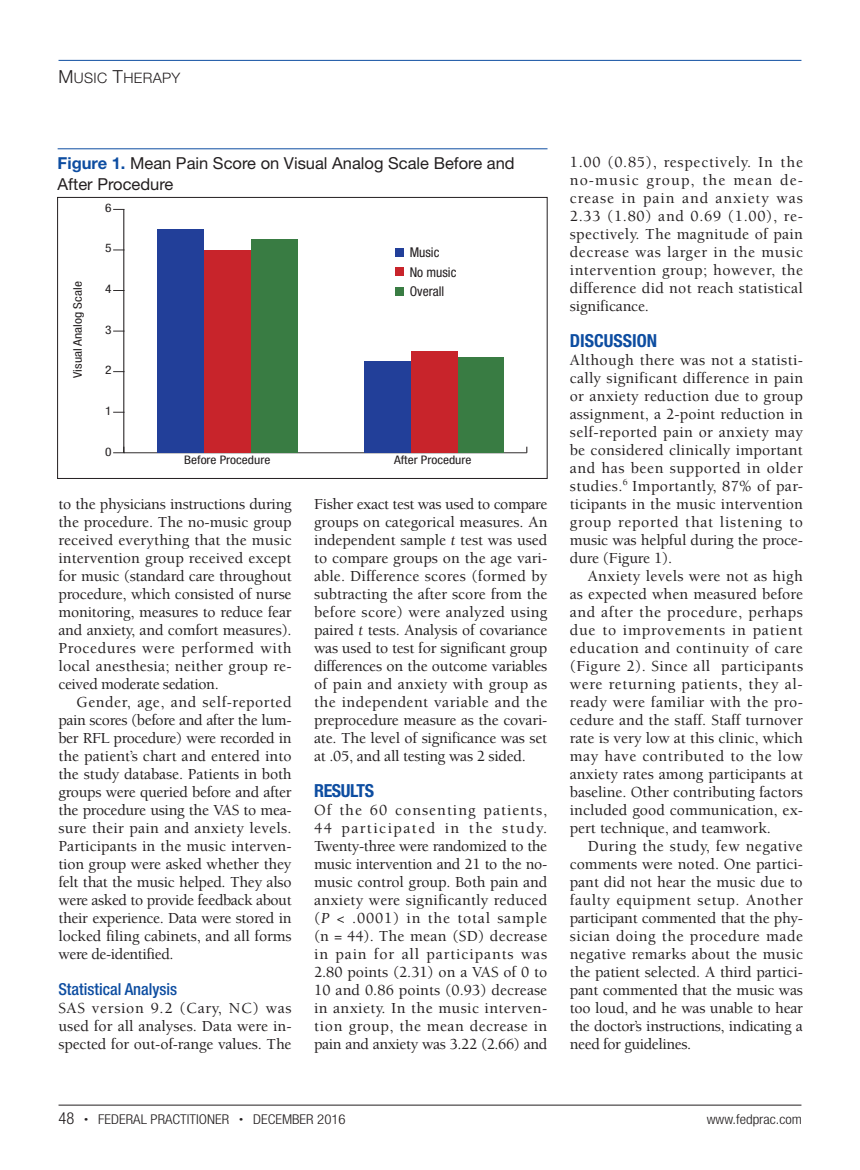
<style>
.page{position:relative;width:860px;height:1170px;background:#fff}
.page>*{position:absolute;margin:0;border:0;box-sizing:border-box;transform-origin:0 0}
.t1{font:700 condensed 18px "Helvetica Neue LT Std";color:#0d4da1}
.t2{font:700 condensed 18px "Helvetica Neue LT Std";letter-spacing:-.025em;color:#0d4da1}
.t3{font:16.5px/21px "Helvetica Neue LT Std";color:#231f20}
.t4{font:500 condensed 16.5px "Helvetica Neue LT Std";color:#0d4da1}
.t5{font:500 15.75px/18px "Berkeley Std";letter-spacing:-.01em;color:#231f20;text-align:justify}
.t6{font:14.4px "Helvetica Neue LT Std Lt SC800";letter-spacing:.025em;color:#231f20}
.t7{font:300 condensed 13.5px "Helvetica Neue LT Std";color:#231f20;scale:1.1 1}
.t8{font:condensed 13.5px/19.5px "Helvetica Neue LT Std";color:#231f20}
.t9{font:condensed 11.85px "Helvetica Neue LT Std";color:#231f20;scale:1.14 1}
.s1{font-size:18px}
.s2{font-weight:700;color:#0d4da1}
.s3{font-weight:400;font-style:italic}
.s4{font-size:16.5px}
.s5{font-size:7.5px}
</style>
<div class="page">
<hr style="left:58px;top:60px;width:743px;height:1px;background:#0d4da1">
<hr style="left:58px;top:1105px;width:743px;height:1px;background:#231f20">
<div style="left:395px;top:249px;width:8px;height:8px;background:#223f99"></div>
<div style="left:395px;top:287px;width:8px;height:9px;background:#397c43"></div>
<div style="left:395px;top:267px;width:8px;height:8px;background:#c8242b"></div>
<hr style="left:58px;top:148px;width:489px;height:1px;background:#0d4da1">
<hr style="left:124px;top:452px;width:403px;height:1px;background:#231f20">
<hr style="left:123px;top:209px;width:1px;height:244px;background:#231f20">
<svg style="left:113px;top:447px;width:11px;height:6px"></svg>
<div style="left:457px;top:357px;width:47px;height:96px;background:#397c43"></div>
<div style="left:411px;top:351px;width:46px;height:102px;background:#c8242b"></div>
<div style="left:364px;top:362px;width:47px;height:91px;background:#223f99"></div>
<div style="left:251px;top:240px;width:46px;height:213px;background:#397c43"></div>
<div style="left:204px;top:250px;width:47px;height:203px;background:#c8242b"></div>
<div style="left:158px;top:230px;width:46px;height:223px;background:#223f99"></div>
<div style="left:57px;top:197px;width:490px;height:282px;border:1px solid #231f20"></div>
<p class="t6" style="left:58px;top:69px;width:123px"><span class="s1">M</span>USIC <span class="s1">T</span>HERAPY</p>
<p class="t3" style="left:58px;top:152px;width:458px"><span class="s2">Figure 1.</span> Mean Pain Score on Visual Analog Scale Before and<br>After Procedure</p>
<p class="t9" style="left:105px;top:201px;width:7px">6</p>
<p class="t9" style="left:105px;top:241px;width:7px">5</p>
<p class="t9" style="left:105px;top:282px;width:7px">4</p>
<p class="t9" style="left:105px;top:323px;width:7px">3</p>
<p class="t9" style="left:105px;top:363px;width:7px">2</p>
<p class="t9" style="left:105px;top:404px;width:7px">1</p>
<p class="t9" style="left:105px;top:445px;width:7px">0</p>
<p class="t9" style="left:184px;top:452px;width:77px">Before Procedure</p>
<p class="t9" style="left:394px;top:452px;width:69px">After Procedure</p>
<p class="t8" style="left:410px;top:243px;width:48px">Music<br>No music<br>Overall</p>
<p class="t9" style="left:71px;top:378px;width:86px;rotate:-90deg">Visual Analog Scale</p>
<p class="t5" style="left:58px;top:495px;width:235px">to the physicians instructions during the procedure. The no-music group received everything that the music intervention group received except for music (standard care throughout procedure, which consisted of nurse monitoring, measures to reduce fear and anxiety, and comfort measures).<br>Procedures were performed with local anesthesia; neither group re&shy;ceived moderate sedation.</p>
<p class="t5" style="left:58px;top:693px;width:235px;text-indent:18px">Gender, age, and self-reported pain scores (before and after the lum&shy;ber RFL procedure) were recorded in the patient’s chart and entered into the study database. Patients in both groups were queried before and after the procedure using the VAS to mea&shy;sure their pain and anxiety levels.<br>Participants in the music interven&shy;tion group were asked whether they felt that the music helped. They also were asked to provide feedback about their experience. Data were stored in locked filing cabinets, and all forms were de-identified.</p>
<p class="t4" style="left:58px;top:979px;width:120px">Statistical Analysis</p>
<p class="t5" style="left:58px;top:999px;width:235px">SAS version 9.2 (Cary, NC) was used for all analyses. Data were in&shy;spected for out-of-range values. The</p>
<p class="t5" style="left:314px;top:495px;width:235px">Fisher exact test was used to compare groups on categorical measures. An independent sample <span class="s3">t</span> test was used to compare groups on the age vari&shy;able. Difference scores (formed by subtracting the after score from the before score) were analyzed using paired <span class="s3">t</span> tests. Analysis of covariance was used to test for significant group differences on the outcome variables of pain and anxiety with group as the independent variable and the preprocedure measure as the covari&shy;ate. The level of significance was set at .05, and all testing was 2 sided.</p>
<p class="t2" style="left:314px;top:779px;width:61px">RESULTS</p>
<p class="t5" style="left:314px;top:801px;width:235px">Of the 60 consenting patients, 44 participated in the study.<br>Twenty-three were randomized to the music intervention and 21 to the no&shy;music control group. Both pain and anxiety were significantly reduced (<span class="s3">P</span> &lt; .0001) in the total sample (n = 44). The mean (SD) decrease in pain for all participants was 2.80 points (2.31) on a VAS of 0 to 10 and 0.86 points (0.93) decrease in anxiety. In the music interven&shy;tion group, the mean decrease in pain and anxiety was 3.22 (2.66) and</p>
<p class="t5" style="left:570px;top:153px;width:235px">1.00 (0.85), respectively. In the no-music group, the mean de&shy;crease in pain and anxiety was 2.33 (1.80) and 0.69 (1.00), re&shy;spectively. The magnitude of pain decrease was larger in the music intervention group; however, the difference did not reach statistical significance.</p>
<p class="t1" style="left:569px;top:329px;width:89px">DISCUSSION</p>
<p class="t5" style="left:569px;top:351px;width:235px">Although there was not a statisti&shy;cally significant difference in pain or anxiety reduction due to group assignment, a 2-point reduction in self-reported pain or anxiety may be considered clinically important and has been supported in older studies.<sup>6</sup> Importantly, 87% of par&shy;ticipants in the music intervention group reported that listening to music was helpful during the proce&shy;dure (Figure 1).</p>
<p class="t5" style="left:569px;top:567px;width:235px;text-indent:18px">Anxiety levels were not as high as expected when measured before and after the procedure, perhaps due to improvements in patient education and continuity of care (Figure 2). Since all participants were returning patients, they al&shy;ready were familiar with the pro&shy;cedure and the staff. Staff turnover rate is very low at this clinic, which may have contributed to the low anxiety rates among participants at baseline. Other contributing factors included good communication, ex&shy;pert technique, and teamwork.</p>
<p class="t5" style="left:569px;top:837px;width:235px;text-indent:18px">During the study, few negative comments were noted. One partici&shy;pant did not hear the music due to faulty equipment setup. Another participant commented that the phy&shy;sician doing the procedure made negative remarks about the music the patient selected. A third partici&shy;pant commented that the music was too loud, and he was unable to hear the doctor’s instructions, indicating a need for guidelines.</p>
<p class="t7" style="left:58px;top:1112px;width:262px"><span class="s4">48</span> <span class="s5">•</span> FEDERAL PRACTITIONER <span class="s5">•</span> DECEMBER 2016</p>
<p class="t7" style="left:706px;top:1112px;width:88px">www.fedprac.com</p>
</div>
